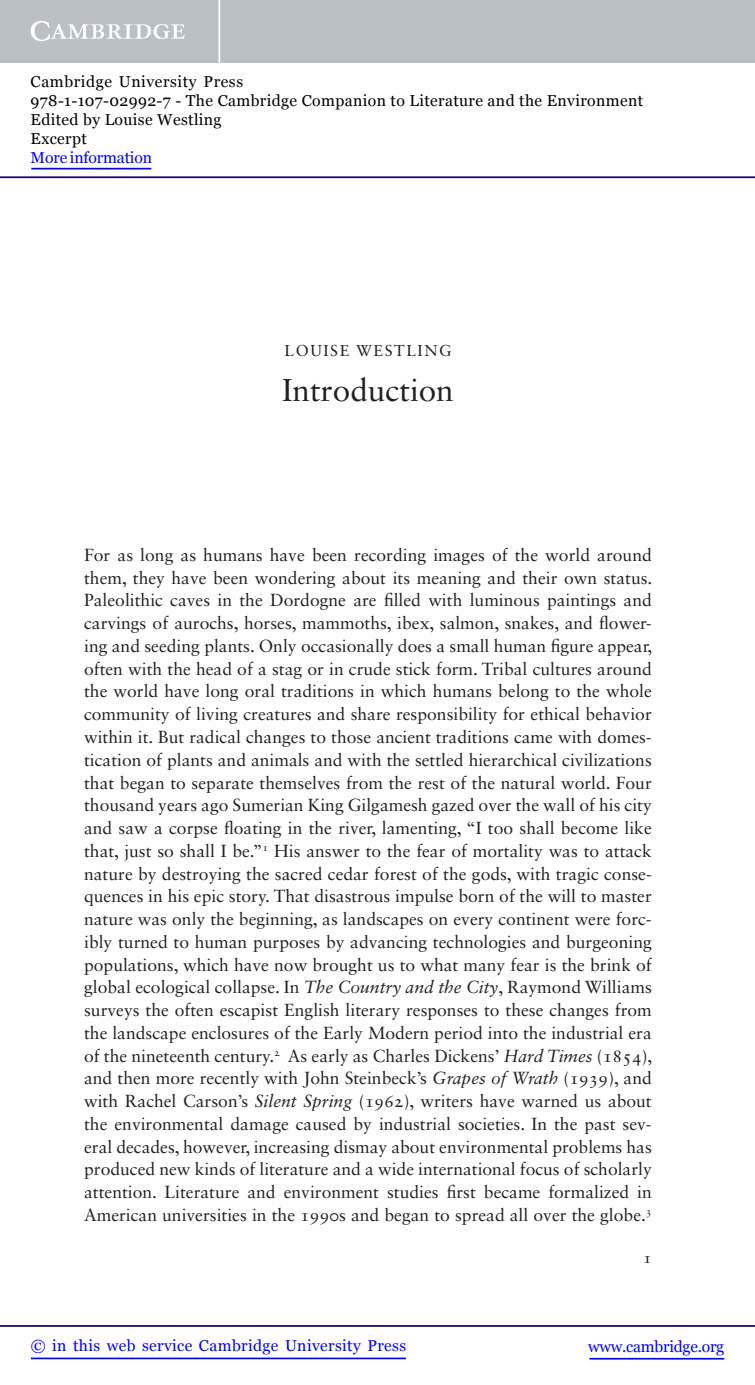
<style>
.page{position:relative;width:755px;height:1385px;background:#fff}
.page>*{position:absolute;margin:0;border:0;box-sizing:border-box;transform-origin:0 0}
.t1{font:31.5px "Sabon LT Std";color:#231f20}
.t2{font:17.5px/22.8px "Sabon LT Std";color:#231f20;text-align:justify}
.t3{font:15.75px/18.9px "Georgia";letter-spacing:.025em;color:#000}
.t4{font:15.75px "Georgia";letter-spacing:.025em;color:#00f}
.t5{font:15.75px "Georgia";letter-spacing:-.015em;color:#00f}
.t6{font:15.75px "Sabon LT Std";letter-spacing:.1em;color:#231f20}
.t7{font:15.75px "Georgia";letter-spacing:-.01em;color:#00f}
.s1{font-style:italic}
</style>
<div class="page">
<hr style="left:589px;top:1358px;width:134px;height:1px;background:#00f">
<hr style="left:0;top:1325px;width:754px;height:2px;background:#150666">
<hr style="left:31px;top:1357px;width:374px;height:2px;background:#00f">
<div style="left:0;top:0;width:754px;height:63px;background:#bac0c6"></div>
<svg style="left:31px;top:21px;width:154px;height:20px"></svg>
<hr style="left:218px;top:0;width:2px;height:63px;background:#fff">
<hr style="left:0;top:176px;width:754px;height:2px;background:#150666">
<hr style="left:31px;top:168px;width:120px;height:1px;background:#00f">
<p class="t3" style="left:31px;top:72px;width:613px">Cambridge University Press<br>978-1-107-02992-7 - The Cambridge Companion to Literature and the Environment Edited by Louise Westling<br>Excerpt</p>
<p class="t7" style="left:31px;top:148px;width:123px">More information</p>
<p class="t6" style="left:284px;top:344px;width:168px">LOUISE WESTLING</p>
<h1 class="t1" style="left:282px;top:378px;width:173px">Introduction</h1>
<p class="t2" style="left:84px;top:545px;width:569px">For as long as humans have been recording images of the world around them, they have been wondering about its meaning and their own status.<br>Paleolithic caves in the Dordogne are filled with luminous paintings and carvings of aurochs, horses, mammoths, ibex, salmon, snakes, and flower&shy;ing and seeding plants. Only occasionally does a small human figure appear, often with the head of a stag or in crude stick form. Tribal cultures around the world have long oral traditions in which humans belong to the whole community of living creatures and share responsibility for ethical behavior within it. But radical changes to those ancient traditions came with domes&shy;tication of plants and animals and with the settled hierarchical civilizations that began to separate themselves from the rest of the natural world. Four thousand years ago Sumerian King Gilgamesh gazed over the wall of his city and saw a corpse floating in the river, lamenting, “I too shall become like that, just so shall I be.” <sup>1</sup> His answer to the fear of mortality was to attack nature by destroying the sacred cedar forest of the gods, with tragic conse&shy;quences in his epic story. That disastrous impulse born of the will to master nature was only the beginning, as landscapes on every continent were forc&shy;ibly turned to human purposes by advancing technologies and burgeoning populations, which have now brought us to what many fear is the brink of global ecological collapse. In <span class="s1">The Country and the City</span>, Raymond Williams surveys the often escapist English literary responses to these changes from the landscape enclosures of the Early Modern period into the industrial era of the nineteenth century. <sup>2</sup> As early as Charles Dickens’ <span class="s1">Hard Times</span> (1854), and then more recently with John Steinbeck’s <span class="s1">Grapes of Wrath</span> (1939), and with Rachel Carson’s <span class="s1">Silent Spring</span> (1962), writers have warned us about the environmental damage caused by industrial societies. In the past sev&shy;eral decades, however, increasing dismay about environmental problems has produced new kinds of literature and a wide international focus of scholarly attention. Literature and environment studies first became formalized in American universities in the 1990s and began to spread all over the globe. <sup>3</sup></p>
<p class="t6" style="left:642px;top:1251px;width:10px">1</p>
<p class="t4" style="left:31px;top:1337px;width:376px">© in this web service Cambridge University Press</p>
<p class="t5" style="left:587px;top:1337px;width:137px">www.cambridge.org</p>
</div>
